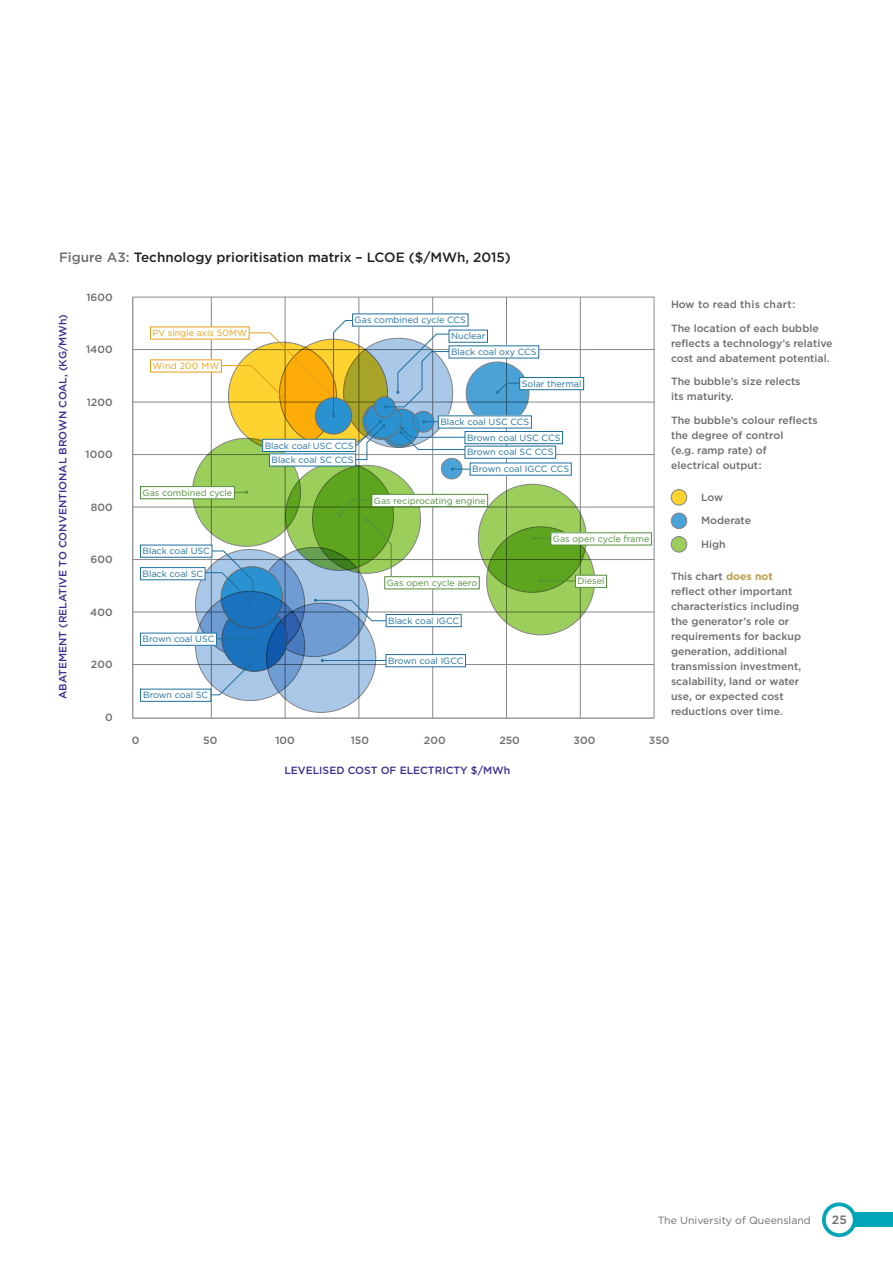
<style>
.page{position:relative;width:893px;height:1263px;background:#fff}
.page>*{position:absolute;margin:0;border:0;box-sizing:border-box;transform-origin:0 0}
.t1{font:500 13.5px "Gotham";color:#231f20}
.t2{font:500 12px "Gotham";color:#6c6d70}
.t3{font:500 10.5px/15px "Gotham";color:#6c6d70}
.t4{font:500 10.5px "Gotham";color:#3c2f92}
.t5{font:10.5px "Gotham";color:#6c6d70}
.t6{font:500 10.5px "Gotham";letter-spacing:.02em;color:#6c6d70}
.t7{font:9px/15.8px "Gotham";color:#1e6f9e}
.t8{font:9px "Gotham";color:#508e3a}
.t9{font:9px "Gotham";letter-spacing:.005em;color:#e89f16}
.s1{color:#6c6d70}
.s2{font-weight:700;color:#bda04e}
</style>
<div class="page">
<div style="left:839px;top:1212px;width:54px;height:15px;background:#00a6b7"></div>
<div style="left:824px;top:1204px;width:31px;height:31px;background:#fff;border-radius:50%"></div>
<div style="left:822px;top:1202px;width:34px;height:35px;border:4px solid #00a6b7;border-radius:50%"></div>
<svg style="left:671px;top:489px;width:16px;height:16px"></svg>
<div style="left:671px;top:489px;width:16px;height:16px;border:1px solid #6c6d70;border-radius:50%"></div>
<svg style="left:671px;top:513px;width:16px;height:16px"></svg>
<div style="left:671px;top:513px;width:16px;height:16px;border:1px solid #6c6d70;border-radius:50%"></div>
<div style="left:671px;top:537px;width:16px;height:15px;background:#9cce5b;border-radius:50%"></div>
<div style="left:671px;top:536px;width:16px;height:16px;border:1px solid #6c6d70;border-radius:50%"></div>
<svg style="left:132px;top:296px;width:523px;height:423px"></svg>
<hr style="left:133px;top:664px;width:521px;height:1px;background:#87898c">
<hr style="left:211px;top:297px;width:1px;height:421px;background:#87898c">
<hr style="left:133px;top:507px;width:521px;height:1px;background:#87898c">
<hr style="left:133px;top:612px;width:521px;height:1px;background:#87898c">
<hr style="left:285px;top:297px;width:1px;height:421px;background:#87898c">
<hr style="left:359px;top:297px;width:1px;height:421px;background:#87898c">
<hr style="left:432px;top:297px;width:1px;height:421px;background:#87898c">
<hr style="left:506px;top:297px;width:1px;height:421px;background:#87898c">
<hr style="left:580px;top:297px;width:1px;height:421px;background:#87898c">
<hr style="left:654px;top:297px;width:1px;height:421px;background:#87898c">
<hr style="left:133px;top:454px;width:521px;height:1px;background:#87898c">
<hr style="left:133px;top:349px;width:521px;height:1px;background:#87898c">
<hr style="left:133px;top:559px;width:521px;height:1px;background:#87898c">
<hr style="left:133px;top:402px;width:521px;height:1px;background:#87898c">
<hr style="left:133px;top:297px;width:521px;height:1px;background:#87898c">
<svg style="left:192px;top:438px;width:108px;height:108px;fill:#9cce5b"></svg>
<svg style="left:478px;top:484px;width:108px;height:108px;fill:#9cce5b"></svg>
<svg style="left:487px;top:527px;width:108px;height:108px"></svg>
<svg style="left:466px;top:362px;width:63px;height:63px;fill:#4aa2d7"></svg>
<svg style="left:441px;top:458px;width:21px;height:21px"></svg>
<div style="left:441px;top:458px;width:21px;height:21px;border:1px solid #6c6d70;border-radius:50%"></div>
<svg style="left:259px;top:547px;width:109px;height:109px;fill:#a9c8e8"></svg>
<svg style="left:195px;top:549px;width:110px;height:110px;fill:#6f9cd2"></svg>
<div style="left:221px;top:567px;width:62px;height:61px;background:#2a92d0;border-radius:50%"></div>
<svg style="left:267px;top:603px;width:109px;height:109px;fill:#a9c8e8"></svg>
<svg style="left:195px;top:591px;width:110px;height:110px"></svg>
<svg style="left:285px;top:462px;width:108px;height:108px;fill:#9cce5b"></svg>
<svg style="left:312px;top:465px;width:108px;height:108px;fill:#5ea51f"></svg>
<svg style="left:235px;top:491px;width:13px;height:3px"></svg>
<svg style="left:451px;top:468px;width:19px;height:3px"></svg>
<hr style="left:322px;top:660px;width:74px;height:1px;background:#1e6f9e">
<hr style="left:179px;top:638px;width:74px;height:1px;background:#1e6f9e">
<svg style="left:532px;top:537px;width:18px;height:3px"></svg>
<hr style="left:541px;top:581px;width:44px;height:1px;background:#508e3a">
<div style="left:140px;top:487px;width:94px;height:12px;background:#fff"></div>
<div style="left:140px;top:486px;width:95px;height:13px;border:1px solid #508e3a"></div>
<div style="left:372px;top:494px;width:116px;height:13px;background:#fff"></div>
<div style="left:371px;top:494px;width:117px;height:13px;border:1px solid #508e3a"></div>
<svg style="left:338px;top:499px;width:54px;height:79px"></svg>
<div style="left:551px;top:533px;width:100px;height:12px;background:#fff"></div>
<div style="left:575px;top:575px;width:31px;height:12px;background:#fff"></div>
<div style="left:575px;top:575px;width:32px;height:13px;border:1px solid #508e3a"></div>
<svg style="left:496px;top:382px;width:28px;height:12px"></svg>
<div style="left:520px;top:377px;width:64px;height:13px;background:#fff"></div>
<div style="left:519px;top:377px;width:65px;height:13px;border:1px solid #1e6f9e"></div>
<div style="left:438px;top:416px;width:93px;height:12px;background:#fff"></div>
<div style="left:470px;top:463px;width:101px;height:12px;background:#fff"></div>
<div style="left:140px;top:545px;width:72px;height:12px;background:#fff"></div>
<div style="left:140px;top:545px;width:72px;height:13px;border:1px solid #1e6f9e"></div>
<svg style="left:197px;top:550px;width:57px;height:54px"></svg>
<div style="left:140px;top:568px;width:65px;height:12px;background:#fff"></div>
<div style="left:140px;top:567px;width:66px;height:13px;border:1px solid #1e6f9e"></div>
<div style="left:386px;top:654px;width:79px;height:13px;background:#fff"></div>
<div style="left:386px;top:654px;width:80px;height:13px;border:1px solid #1e6f9e"></div>
<svg style="left:314px;top:599px;width:82px;height:22px"></svg>
<div style="left:386px;top:614px;width:75px;height:13px;background:#fff"></div>
<div style="left:386px;top:614px;width:76px;height:13px;border:1px solid #1e6f9e"></div>
<div style="left:140px;top:633px;width:76px;height:12px;background:#fff"></div>
<div style="left:140px;top:633px;width:77px;height:13px;border:1px solid #1e6f9e"></div>
<svg style="left:201px;top:646px;width:50px;height:50px"></svg>
<div style="left:140px;top:689px;width:71px;height:12px;background:#fff"></div>
<div style="left:140px;top:689px;width:71px;height:13px;border:1px solid #1e6f9e"></div>
<div style="left:449px;top:330px;width:38px;height:12px;background:#fff"></div>
<div style="left:449px;top:330px;width:39px;height:13px;border:1px solid #1e6f9e"></div>
<div style="left:449px;top:346px;width:90px;height:12px;background:#fff"></div>
<div style="left:465px;top:446px;width:91px;height:12px;background:#fff"></div>
<div style="left:465px;top:446px;width:91px;height:13px;border:1px solid #1e6f9e"></div>
<div style="left:465px;top:431px;width:97px;height:13px;background:#fff"></div>
<div style="left:465px;top:431px;width:98px;height:13px;border:1px solid #1e6f9e"></div>
<svg style="left:218px;top:320px;width:253px;height:140px"></svg>
<div style="left:269px;top:454px;width:87px;height:12px;background:#fff"></div>
<div style="left:150px;top:360px;width:71px;height:12px;background:#fff"></div>
<div style="left:150px;top:327px;width:99px;height:12px;background:#fff"></div>
<div style="left:353px;top:314px;width:115px;height:12px;background:#fff"></div>
<div style="left:385px;top:577px;width:94px;height:12px;background:#fff"></div>
<div style="left:384px;top:576px;width:96px;height:13px;border:1px solid #508e3a"></div>
<p class="t1" style="left:59px;top:248px;width:453px"><span class="s1">Figure A3:</span> Technology prioritisation matrix – LCOE ($/MWh, 2015)</p>
<p class="t3" style="left:86px;top:289px;width:28px">1600</p>
<p class="t4" style="left:56px;top:699px;width:387px;rotate:-90deg">ABATEMENT (RELATIVE TO CONVENTIONAL BROWN COAL, (KG/MWh)</p>
<p class="t3" style="left:86px;top:342px;width:28px">1400</p>
<p class="t3" style="left:87px;top:394px;width:27px">1200</p>
<p class="t3" style="left:86px;top:447px;width:28px">1000</p>
<p class="t3" style="left:91px;top:499px;width:23px">800</p>
<p class="t3" style="left:91px;top:552px;width:24px">600</p>
<p class="t3" style="left:90px;top:604px;width:24px">400</p>
<p class="t3" style="left:91px;top:657px;width:23px">200</p>
<p class="t3" style="left:105px;top:709px;width:9px">0</p>
<p class="t9" style="left:153px;top:327px;width:96px">PV single axis 50MW</p>
<p class="t9" style="left:153px;top:360px;width:68px">Wind 200 MW</p>
<p class="t8" style="left:143px;top:487px;width:91px">Gas combined cycle</p>
<p class="t7" style="left:143px;top:543px;width:69px">Black coal USC</p>
<p class="t7" style="left:143px;top:566px;width:62px">Black coal SC</p>
<p class="t7" style="left:143px;top:631px;width:73px">Brown coal USC</p>
<p class="t7" style="left:143px;top:687px;width:66px">Brown coal SC</p>
<p class="t7" style="left:355px;top:312px;width:113px">Gas combined cycle CCS</p>
<p class="t7" style="left:451px;top:328px;width:87px">Nuclear<br>Black coal oxy CCS</p>
<p class="t7" style="left:265px;top:438px;width:90px;line-height:14.5px;text-align:right">Black coal USC CCS<br>Black coal SC CCS</p>
<p class="t7" style="left:522px;top:375px;width:61px">Solar thermal</p>
<p class="t7" style="left:440px;top:414px;width:90px">Black coal USC CCS</p>
<p class="t7" style="left:467px;top:429px;width:95px">Brown coal USC CCS</p>
<p class="t7" style="left:467px;top:444px;width:88px">Brown coal SC CCS</p>
<p class="t7" style="left:472px;top:461px;width:98px">Brown coal IGCC CCS</p>
<p class="t8" style="left:374px;top:495px;width:113px">Gas reciprocating engine</p>
<p class="t8" style="left:387px;top:577px;width:92px">Gas open cycle aero</p>
<p class="t7" style="left:388px;top:612px;width:72px">Black coal IGCC</p>
<p class="t7" style="left:388px;top:653px;width:77px">Brown coal IGCC</p>
<p class="t8" style="left:553px;top:533px;width:98px">Gas open cycle frame</p>
<p class="t8" style="left:577px;top:575px;width:28px">Diesel</p>
<p class="t6" style="left:671px;top:298px;width:126px">How to read this chart:</p>
<p class="t3" style="left:671px;top:320px;width:163px">The location of each bubble reflects a technology’s relative cost and abatement potential.</p>
<p class="t3" style="left:671px;top:374px;width:131px">The bubble’s size relects its maturity.</p>
<p class="t3" style="left:671px;top:412px;width:148px">The bubble’s colour reflects the degree of control<br>(e.g. ramp rate) of electrical output:</p>
<p class="t3" style="left:701px;top:489px;width:24px">Low</p>
<p class="t3" style="left:701px;top:513px;width:52px">Moderate</p>
<p class="t3" style="left:701px;top:536px;width:26px">High</p>
<p class="t3" style="left:671px;top:568px;width:132px">This chart <span class="s2">does not </span>reflect other important characteristics including the generator’s role or requirements for backup generation, additional transmission investment, scalability, land or water use, or expected cost reductions over time.</p>
<p class="t3" style="left:132px;top:733px;width:9px">0</p>
<p class="t3" style="left:203px;top:733px;width:16px">50</p>
<p class="t3" style="left:351px;top:733px;width:20px">150</p>
<p class="t3" style="left:499px;top:733px;width:22px">250</p>
<p class="t3" style="left:275px;top:733px;width:21px">100</p>
<p class="t3" style="left:424px;top:733px;width:23px">200</p>
<p class="t4" style="left:284px;top:763px;width:227px">LEVELISED COST OF ELECTRICTY $/MWh</p>
<p class="t3" style="left:574px;top:733px;width:23px">300</p>
<p class="t3" style="left:649px;top:733px;width:22px">350</p>
<p class="t5" style="left:658px;top:1214px;width:155px">The University of Queensland</p>
<p class="t2" style="left:832px;top:1212px;width:17px">25</p>
<p class="t3" style="left:671px;top:1218px;width:120px">the generator’s role or</p>
</div>
